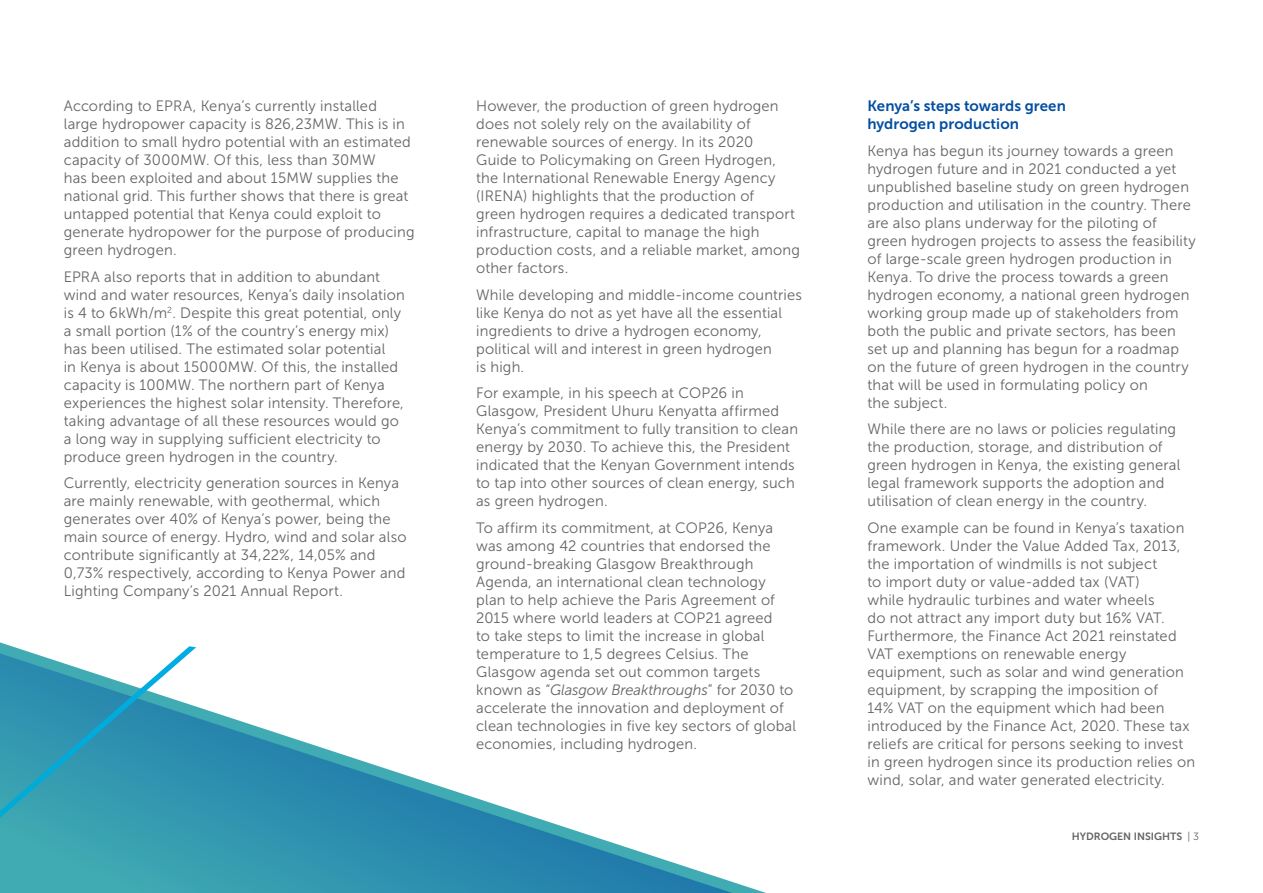
<style>
.page{position:relative;width:1263px;height:893px;background:#fff}
.page>*{position:absolute;margin:0;border:0;box-sizing:border-box;transform-origin:0 0}
.t1{font:15px/18px "Museo Sans 300";letter-spacing:.015em;color:#636466}
.t2{font:15px/18px "Museo Sans 700";letter-spacing:.005em;color:#034ea2}
.t3{font:10.5px "Museo Sans 700";color:#636466}
.s1{font-style:italic}
.s2{font-family:"Museo Sans 300"}
</style>
<div class="page">
<svg style="left:0;top:642px;width:766px;height:251px"></svg>
<svg style="left:0;top:646px;width:196px;height:172px;background:#4fa6bd"></svg>
<p class="t1" style="left:64px;top:97px;width:352px">According to EPRA, Kenya’s currently installed large hydropower capacity is 826,23MW. This is in addition to small hydro potential with an estimated capacity of 3000MW. Of this, less than 30MW<br>has been exploited and about 15MW supplies the national grid. This further shows that there is great untapped potential that Kenya could exploit to generate hydropower for the purpose of producing green hydrogen.</p>
<p class="t1" style="left:64px;top:267px;width:342px">EPRA also reports that in addition to abundant wind and water resources, Kenya’s daily insolation is 4 to 6kWh/m<sup>2</sup>. Despite this great potential, only a small portion (1% of the country’s energy mix) has been utilised. The estimated solar potential<br>in Kenya is about 15000MW. Of this, the installed capacity is 100MW. The northern part of Kenya experiences the highest solar intensity. Therefore, taking advantage of all these resources would go a long way in supplying sufficient electricity to produce green hydrogen in the country.</p>
<p class="t1" style="left:64px;top:474px;width:344px">Currently, electricity generation sources in Kenya are mainly renewable, with geothermal, which generates over 40% of Kenya’s power, being the main source of energy. Hydro, wind and solar also contribute significantly at 34,22%, 14,05% and 0,73% respectively, according to Kenya Power and Lighting Company’s 2021 Annual Report.</p>
<p class="t1" style="left:476px;top:97px;width:325px">However, the production of green hydrogen does not solely rely on the availability of renewable sources of energy. In its 2020<br>Guide to Policymaking on Green Hydrogen, the International Renewable Energy Agency (IRENA) highlights that the production of<br>green hydrogen requires a dedicated transport infrastructure, capital to manage the high production costs, and a reliable market, among other factors.</p>
<p class="t1" style="left:476px;top:285px;width:327px">While developing and middle-income countries like Kenya do not as yet have all the essential ingredients to drive a hydrogen economy, political will and interest in green hydrogen<br>is high.</p>
<p class="t1" style="left:476px;top:384px;width:323px">For example, in his speech at COP26 in Glasgow, President Uhuru Kenyatta affirmed Kenya’s commitment to fully transition to clean energy by 2030. To achieve this, the President indicated that the Kenyan Government intends to tap into other sources of clean energy, such as green hydrogen.</p>
<p class="t1" style="left:476px;top:519px;width:321px">To affirm its commitment, at COP26, Kenya was among 42 countries that endorsed the ground-breaking Glasgow Breakthrough Agenda, an international clean technology plan to help achieve the Paris Agreement of 2015 where world leaders at COP21 agreed<br>to take steps to limit the increase in global temperature to 1,5 degrees Celsius. The Glasgow agenda set out common targets known as “<span class="s1">Glasgow Breakthroughs</span>” for 2030 to accelerate the innovation and deployment of clean technologies in five key sectors of global economies, including hydrogen.</p>
<p class="t2" style="left:867px;top:97px;width:200px">Kenya’s steps towards green hydrogen production</p>
<p class="t1" style="left:867px;top:141px;width:330px">Kenya has begun its journey towards a green hydrogen future and in 2021 conducted a yet unpublished baseline study on green hydrogen production and utilisation in the country. There are also plans underway for the piloting of green hydrogen projects to assess the feasibility of large-scale green hydrogen production in Kenya. To drive the process towards a green hydrogen economy, a national green hydrogen working group made up of stakeholders from both the public and private sectors, has been set up and planning has begun for a roadmap on the future of green hydrogen in the country that will be used in formulating policy on<br>the subject.</p>
<p class="t1" style="left:867px;top:420px;width:314px">While there are no laws or policies regulating the production, storage, and distribution of green hydrogen in Kenya, the existing general legal framework supports the adoption and utilisation of clean energy in the country.</p>
<p class="t1" style="left:867px;top:519px;width:329px">One example can be found in Kenya’s taxation framework. Under the Value Added Tax, 2013, the importation of windmills is not subject<br>to import duty or value-added tax (VAT)<br>while hydraulic turbines and water wheels<br>do not attract any import duty but 16% VAT.<br>Furthermore, the Finance Act 2021 reinstated VAT exemptions on renewable energy equipment, such as solar and wind generation equipment, by scrapping the imposition of<br>14% VAT on the equipment which had been introduced by the Finance Act, 2020. These tax reliefs are critical for persons seeking to invest in green hydrogen since its production relies on wind, solar, and water generated electricity.</p>
<p class="t3" style="left:1072px;top:830px;width:129px">HYDROGEN INSIGHTS <span class="s2">| 3</span></p>
</div>
